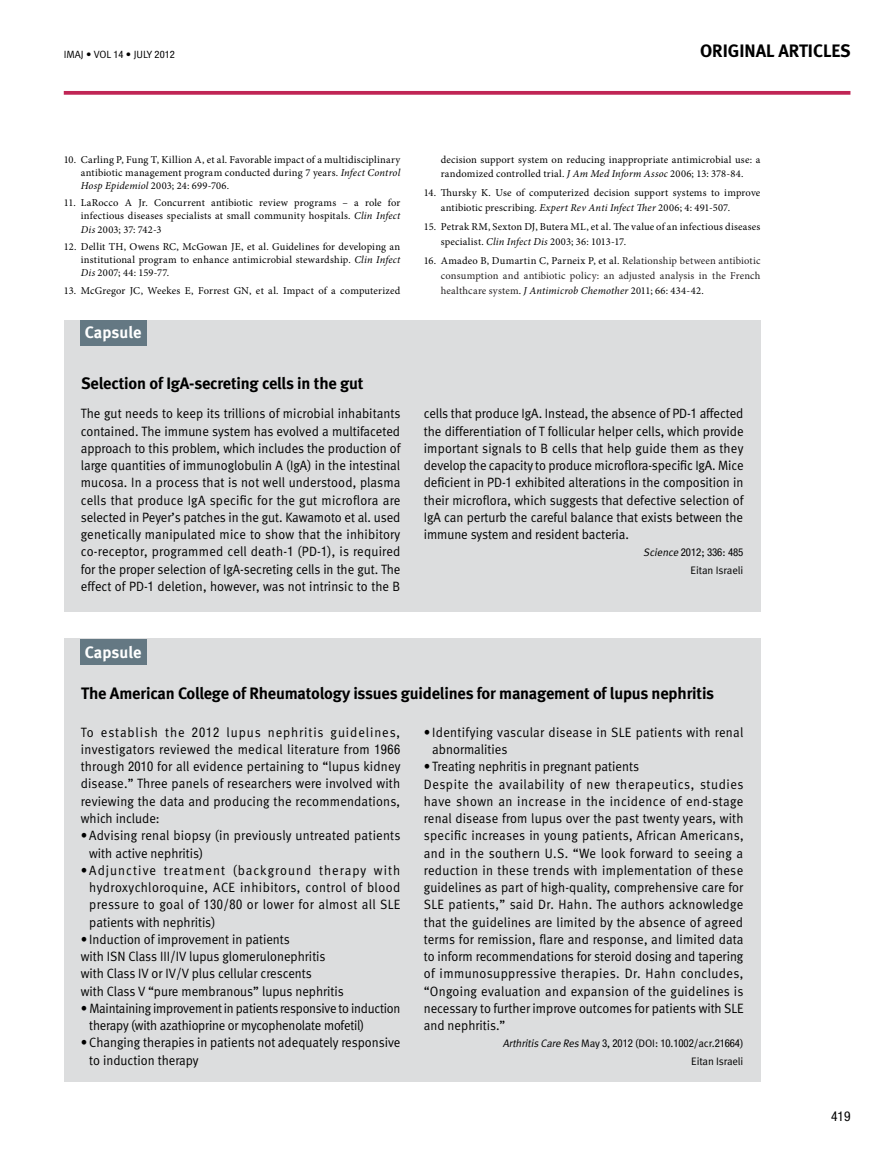
<style>
.page{position:relative;width:893px;height:1149px;background:#fff}
.page>*{position:absolute;margin:0;border:0;box-sizing:border-box;transform-origin:0 0}
.t1{font:700 18px "Meta";color:#000}
.t2{font:700 16.5px "Meta";letter-spacing:-.01em;color:#000}
.t3{font:700 16.5px "Meta";color:#fff}
.t4{font:13.5px/17.2px "Meta Normal";letter-spacing:.01em;color:#000;scale:.95 1}
.t5{font:13.5px/17.2px "Meta Normal";letter-spacing:.03em;color:#000;scale:.95 1}
.t6{font:13.5px/17.2px "Meta Normal";letter-spacing:-.02em;color:#000;scale:.94 1}
.t7{font:13.5px "Meta Normal";letter-spacing:.07em;color:#000;scale:.95 1}
.t8{font:13.5px "Meta Normal";letter-spacing:.08em;color:#000;scale:.95 1}
.t9{font:13.5px "Meta Normal";letter-spacing:.075em;color:#000;scale:.95 1}
.t10{font:13.5px "Meta Normal";letter-spacing:.065em;color:#000;scale:.95 1}
.t11{font:condensed 13.5px "Helvetica Neue";letter-spacing:.075em;color:#000;scale:.95 1}
.t12{font:condensed 13.5px "Helvetica Neue";letter-spacing:.075em;color:#000}
.t13{font:10.8px/17.2px "Meta Normal";letter-spacing:-.01em;color:#000;text-align:right}
.t14{font:condensed 10.8px "Helvetica Neue";letter-spacing:-.005em;color:#000}
.t15{font:10.5px/13.2px "Minion Pro";letter-spacing:.02em;color:#000}
.t16{font:10.5px/14.7px "Minion Pro";letter-spacing:.015em;color:#231f20;text-align:justify}
.t17{font:10.5px "Meta Normal";color:#000}
.s1{font-family:"Helvetica Neue";font-stretch:condensed;font-size:10.2px}
.s2{font-style:italic}
.s3{color:#000}
.s4{font-style:italic;color:#000}
.s5{font-family:"Helvetica Neue";font-stretch:condensed}
.s6{font-family:"Meta Normal";font-style:italic;font-stretch:normal}
.s7{font-family:"Meta Normal";font-stretch:normal}
</style>
<div class="page">
<svg style="left:64px;top:91px;width:786px;height:4px;background:#c43460"></svg>
<div style="left:64px;top:320px;width:696px;height:291px;background:#dcddde"></div>
<div style="left:81px;top:320px;width:66px;height:25px;background:#647883"></div>
<div style="left:64px;top:638px;width:696px;height:443px;background:#dcddde"></div>
<div style="left:81px;top:639px;width:66px;height:25px;background:#647883"></div>
<p class="t17" style="left:64px;top:48px;width:113px">IMAJ • VOL <span class="s1">14</span> • july <span class="s1">2012</span></p>
<h1 class="t1" style="left:700px;top:40px;width:152px">Original Articles</h1>
<p class="t15" style="left:81px;top:153px;width:321px;text-align:justify;text-indent:-17px">10. Carling ,P Fung ,T Killion A, et al. Favorable impact of a multidisciplinary antibiotic management program conducted during 7 years. <span class="s2">Infect Control Hosp Epidemiol</span> 2003; 24: 699-706.</p>
<p class="t15" style="left:388px;top:196px;width:14px">for</p>
<p class="t15" style="left:211px;top:196px;width:43px">antibiotic</p>
<p class="t15" style="left:365px;top:196px;width:18px">role</p>
<p class="t15" style="left:125px;top:196px;width:9px">A</p>
<p class="t15" style="left:154px;top:196px;width:52px">Concurrent</p>
<p class="t15" style="left:81px;top:196px;width:39px">LaRocco</p>
<p class="t15" style="left:138px;top:196px;width:11px">Jr.</p>
<p class="t15" style="left:259px;top:196px;width:30px">review</p>
<p class="t15" style="left:64px;top:196px;width:14px">11.</p>
<p class="t15" style="left:294px;top:196px;width:44px">programs</p>
<p class="t15" style="left:354px;top:196px;width:6px">a</p>
<p class="t15" style="left:343px;top:196px;width:7px">–</p>
<p class="t15" style="left:81px;top:209px;width:321px">infectious diseases specialists at small community hospitals. <span class="s2">Clin Infect<br>Dis</span> 2003; 37: 742-3</p>
<p class="t15" style="left:81px;top:240px;width:321px;text-align:justify;text-indent:-17px">12. Dellit TH, Owens RC, McGowan JE, et al. Guidelines for developing an institutional program to enhance antimicrobial stewardship. <span class="s2">Clin Infect Dis</span> 2007; 44: 159-77.</p>
<p class="t15" style="left:64px;top:283px;width:338px">13. McGregor JC, Weekes E, Forrest GN, et al. Impact of a computerized</p>
<p class="t3" style="left:85px;top:323px;width:58px">Capsule</p>
<p class="t2" style="left:81px;top:374px;width:284px">Selection of IgA-secreting cells in the gut</p>
<p class="t15" style="left:441px;top:152px;width:321px;line-height:14.7px">decision support system on reducing inappropriate antimicrobial use a: randomized controlled trial <span class="s2">J</span>. <span class="s2">Am Med Inform Assoc</span> 2006; 13: 378-84.</p>
<p class="t15" style="left:441px;top:186px;width:321px;line-height:14.7px;text-indent:-17px">14. Thursky K. Use of computerized decision support systems to improve antibiotic prescribing. <span class="s2">Expert Rev Anti Infect Ther</span> 2006; 4: 491-507.</p>
<p class="t15" style="left:441px;top:219px;width:321px;line-height:14.7px;text-indent:-17px">15. Petrak RM, Sexton DJ, Butera ML, et al. The value of an infectious diseases specialist. <span class="s2">Clin Infect Dis</span> 2003; 36: 1013-17.</p>
<p class="t16" style="left:441px;top:253px;width:321px;text-indent:-17px"><span class="s3">16. Amadeo B, Dumartin C, Parneix ,P et al.</span> Relationship between antibiotic consumption and antibiotic policy: an adjusted analysis in the French healthcare system <span class="s4">J</span><span class="s3">.</span> <span class="s4">Antimicrob Chemother</span> <span class="s3">2011; 66: 434-42.</span></p>
<p class="t4" style="left:81px;top:405px;width:338px;text-align:justify">The gut needs to keep its trillions of microbial inhabitants contained. The immune system has evolved a multifaceted approach to this problem, which includes the production of large quantities of immunoglobulin A (IgA) in the intestinal mucosa In. a process that is not well understood, plasma cells that produce IgA specific for the gut microflora are selected in Peyer s’ patches in the gut. Kawamoto et al. used genetically manipulated mice to show that the inhibitory co-receptor, programmed cell death-<span class="s5">1</span> (PD-<span class="s5">1</span> i s,) required for the proper selection of IgA-secreting cells in the gut. The effect of PD-<span class="s5">1</span> deletion, however, was not intrinsic to the B</p>
<p class="t4" style="left:424px;top:405px;width:338px;text-align:justify">cells that produce IgA. Instead, the absence of PD-<span class="s5">1</span> affected the differentiation of T follicular helper cells, which provide important signals to B cells that help guide them as they develop the capacity to produce microflora-specific IgA. Mice deficient in PD-<span class="s5">1</span> exhibited alterations in the composition in their microflora, which suggests that defective selection of IgA can perturb the careful balance that exists between the immune system and resident bacteria.</p>
<p class="t14" style="left:643px;top:546px;width:102px"><span class="s6">Science</span>2012<span class="s7">;</span> 336<span class="s7">:</span> 485</p>
<p class="t13" style="left:691px;top:561px;width:54px">Eitan Israeli</p>
<p class="t3" style="left:85px;top:641px;width:58px">Capsule</p>
<p class="t2" style="left:81px;top:683px;width:635px">The American College of Rheumatology issues guidelines for management of lupus nephritis</p>
<p class="t10" style="left:101px;top:724px;width:62px">establish</p>
<p class="t4" style="left:165px;top:723px;width:22px">the</p>
<p class="t7" style="left:268px;top:724px;width:60px">nephritis</p>
<p class="t7" style="left:331px;top:724px;width:75px">guidelines,</p>
<p class="t4" style="left:227px;top:723px;width:37px">lupus</p>
<p class="t11" style="left:192px;top:723px;width:30px">2012</p>
<p class="t4" style="left:81px;top:723px;width:338px">To<br>investigators reviewed the medical literature from <span class="s5">1966 </span>through <span class="s5">2010</span> for all evidence pertaining to “lupus kidney disease.” Three panels of researchers were involved with reviewing the data and producing the recommendations, which include:</p>
<p class="t4" style="left:81px;top:826px;width:338px">• Advising renal biopsy (in previously untreated patients</p>
<p class="t4" style="left:89px;top:843px;width:121px">with active nephritis(</p>
<p class="t4" style="left:374px;top:861px;width:29px">with</p>
<p class="t9" style="left:233px;top:862px;width:84px">(background</p>
<p class="t8" style="left:319px;top:862px;width:51px">therapy</p>
<p class="t5" style="left:89px;top:861px;width:329px;text-indent:-9px">•Adjunctive<br>hydroxychloroquine, ACE inhibitors, control of blood pressure to goal of <span class="s5">130</span>/<span class="s5">80</span> or lower for almost all SLE patients with nephritis(</p>
<p class="t4" style="left:81px;top:930px;width:278px">• Induction of improvement in patients<br>with ISN Class III/IV lupus glomerulonephritis with Class IV or IV V/ plus cellular crescents<br>with Class V “pure membranous” lupus nephritis</p>
<p class="t6" style="left:89px;top:999px;width:332px;text-indent:-9px">• Maintaining improvement in patients responsive to induction therapy (with azathioprine or mycophenolate mofetil(</p>
<p class="t4" style="left:89px;top:1033px;width:329px;text-indent:-9px">• Changing therapies in patients not adequately responsive to induction therapy</p>
<p class="t8" style="left:164px;top:862px;width:66px">treatment</p>
<p class="t4" style="left:432px;top:723px;width:329px;text-indent:-9px">• Identifying vascular disease in SLE patients with renal abnormalities</p>
<p class="t4" style="left:424px;top:757px;width:338px">• Treating nephritis in pregnant patients<br>Despite the availability of new therapeutics, studies have shown an increase in the incidence of end-stage renal disease from lupus over the past twenty years, with specific increases in young patients, African Americans, and in the southern U .S. “We look forward to seeing a reduction in these trends with implementation of these guidelines as part of high-quality, comprehensive care for SLE patients,” said Dr. Hahn. The authors acknowledge that the guidelines are limited by the absence of agreed terms for remission, flare and response, and limited data to inform recommendations for steroid dosing and tapering of immunosuppressive therapies. Dr. Hahn concludes, “Ongoing evaluation and expansion of the guidelines is necessary to further improve outcomes for patients with SLE and nephritis “.</p>
<p class="t13" style="left:503px;top:1034px;width:242px"><span class="s2">ArthritisCareRes</span>May <span class="s5">3</span>, <span class="s5">2012</span> (DOI: <span class="s5">10</span>.<span class="s5">1002</span>/acr.<span class="s5">21664</span>(<br>Eitan Israeli</p>
<p class="t12" style="left:831px;top:1108px;width:21px">419</p>
</div>
